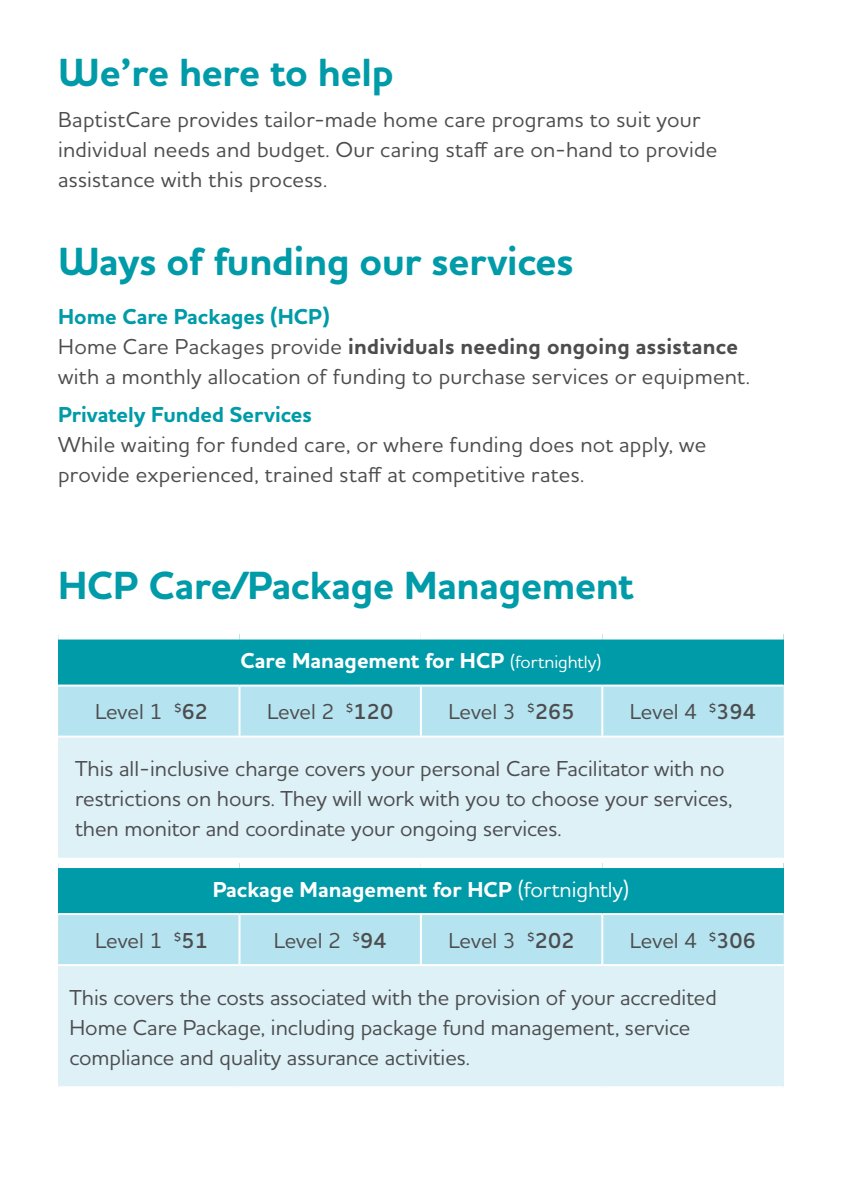
<style>
.page{position:relative;width:842px;height:1191px;background:#fff}
.page>*{position:absolute;margin:0;border:0;box-sizing:border-box;transform-origin:0 0}
.t1{font:700 40px "Houschka Pro";letter-spacing:-.005em;color:#009ba8}
.t2{font:500 22px/30px "Houschka Pro";color:#4d4d4f}
.t3{font:700 22px "Houschka Pro";color:#fff}
.t4{font:700 22px "Houschka Pro";color:#009ba8}
.s1{font-weight:700;color:#009ba8}
.s2{font-weight:700}
.s3{font-weight:500;font-size:18px}
.s4{font-weight:600}
.s5{font-weight:500}
</style>
<div class="page">
<div style="left:58px;top:863px;width:726px;height:51px;background:#009ba8"></div>
<div style="left:58px;top:915px;width:726px;height:49px;background:#b5e3ef"></div>
<div style="left:58px;top:965px;width:726px;height:122px;background:#ddf1f7"></div>
<hr style="left:58px;top:1086px;width:181px;height:2px;background:#fff">
<hr style="left:239px;top:1086px;width:182px;height:2px;background:#fff">
<hr style="left:421px;top:1086px;width:181px;height:2px;background:#fff">
<hr style="left:602px;top:1086px;width:182px;height:2px;background:#fff">
<hr style="left:420px;top:915px;width:2px;height:49px;background:#fff">
<hr style="left:239px;top:964px;width:182px;height:2px;background:#fff">
<hr style="left:421px;top:964px;width:181px;height:2px;background:#fff">
<hr style="left:238px;top:915px;width:2px;height:49px;background:#fff">
<hr style="left:58px;top:964px;width:181px;height:2px;background:#fff">
<hr style="left:601px;top:915px;width:2px;height:49px;background:#fff">
<hr style="left:602px;top:964px;width:182px;height:2px;background:#fff">
<div style="left:58px;top:858px;width:181px;height:10px;background:#fff"></div>
<div style="left:239px;top:858px;width:182px;height:10px;background:#fff"></div>
<div style="left:421px;top:858px;width:181px;height:10px;background:#fff"></div>
<div style="left:602px;top:858px;width:182px;height:10px;background:#fff"></div>
<hr style="left:58px;top:913px;width:181px;height:2px;background:#fff">
<hr style="left:239px;top:913px;width:182px;height:2px;background:#fff">
<hr style="left:421px;top:913px;width:181px;height:2px;background:#fff">
<hr style="left:602px;top:913px;width:182px;height:2px;background:#fff">
<div style="left:58px;top:634px;width:726px;height:51px;background:#009ba8"></div>
<div style="left:58px;top:686px;width:726px;height:49px;background:#b5e3ef"></div>
<div style="left:58px;top:736px;width:726px;height:122px;background:#ddf1f7"></div>
<div style="left:58px;top:629px;width:181px;height:10px;background:#fff"></div>
<div style="left:239px;top:629px;width:182px;height:10px;background:#fff"></div>
<div style="left:421px;top:629px;width:181px;height:10px;background:#fff"></div>
<div style="left:602px;top:629px;width:182px;height:10px;background:#fff"></div>
<hr style="left:58px;top:857px;width:181px;height:2px;background:#fff">
<hr style="left:239px;top:857px;width:182px;height:2px;background:#fff">
<hr style="left:421px;top:857px;width:181px;height:2px;background:#fff">
<hr style="left:602px;top:857px;width:182px;height:2px;background:#fff">
<hr style="left:239px;top:735px;width:182px;height:2px;background:#fff">
<hr style="left:420px;top:686px;width:2px;height:49px;background:#fff">
<hr style="left:421px;top:735px;width:181px;height:2px;background:#fff">
<hr style="left:239px;top:684px;width:182px;height:2px;background:#fff">
<hr style="left:421px;top:684px;width:181px;height:2px;background:#fff">
<hr style="left:58px;top:684px;width:181px;height:2px;background:#fff">
<hr style="left:238px;top:686px;width:2px;height:49px;background:#fff">
<hr style="left:58px;top:735px;width:181px;height:2px;background:#fff">
<hr style="left:602px;top:684px;width:182px;height:2px;background:#fff">
<hr style="left:601px;top:686px;width:2px;height:49px;background:#fff">
<hr style="left:602px;top:735px;width:182px;height:2px;background:#fff">
<h1 class="t1" style="left:58px;top:46px;width:337px">We’re here to help</h1>
<p class="t2" style="left:58px;top:104px;width:661px">BaptistCare provides tailor-made home care programs to suit your individual needs and budget. Our caring staff are on-hand to provide assistance with this process.</p>
<h1 class="t1" style="left:58px;top:235px;width:517px">Ways of funding our services</h1>
<p class="t2" style="left:58px;top:301px;width:693px"><span class="s1">Home Care Packages (HCP)<br></span>Home Care Packages provide <span class="s2">individuals needing ongoing assistance </span>with a monthly allocation of funding to purchase services or equipment.</p>
<p class="t4" style="left:58px;top:400px;width:255px">Privately Funded Services</p>
<p class="t2" style="left:58px;top:429px;width:650px">While waiting for funded care, or where funding does not apply, we provide experienced, trained staff at competitive rates.</p>
<h1 class="t1" style="left:58px;top:559px;width:577px">HCP Care/Package Management</h1>
<p class="t3" style="left:241px;top:646px;width:362px">Care Management for HCP <span class="s3">(fortnightly)</span></p>
<p class="t2" style="left:95px;top:696px;width:114px">Level 1 <sup>$</sup><span class="s4">62</span></p>
<p class="t2" style="left:267px;top:696px;width:128px">Level 2 <sup>$</sup><span class="s4">120</span></p>
<p class="t2" style="left:449px;top:696px;width:128px">Level 3 <sup>$</sup><span class="s4">265</span></p>
<p class="t2" style="left:630px;top:696px;width:128px">Level 4 <sup>$</sup><span class="s4">394</span></p>
<p class="t2" style="left:75px;top:753px;width:659px">This all-inclusive charge covers your personal Care Facilitator with no restrictions on hours. They will work with you to choose your services, then monitor and coordinate your ongoing services.</p>
<p class="t3" style="left:213px;top:875px;width:418px">Package Management for HCP <span class="s5">(fortnightly)</span></p>
<p class="t2" style="left:95px;top:925px;width:114px">Level 1 <sup>$</sup><span class="s4">51</span></p>
<p class="t2" style="left:274px;top:925px;width:114px">Level 2 <sup>$</sup><span class="s4">94</span></p>
<p class="t2" style="left:449px;top:925px;width:127px">Level 3 <sup>$</sup><span class="s4">202</span></p>
<p class="t2" style="left:630px;top:925px;width:128px">Level 4 <sup>$</sup><span class="s4">306</span></p>
<p class="t2" style="left:69px;top:981px;width:649px">This covers the costs associated with the provision of your accredited<br>Home Care Package, including package fund management, service compliance and quality assurance activities.</p>
</div>
